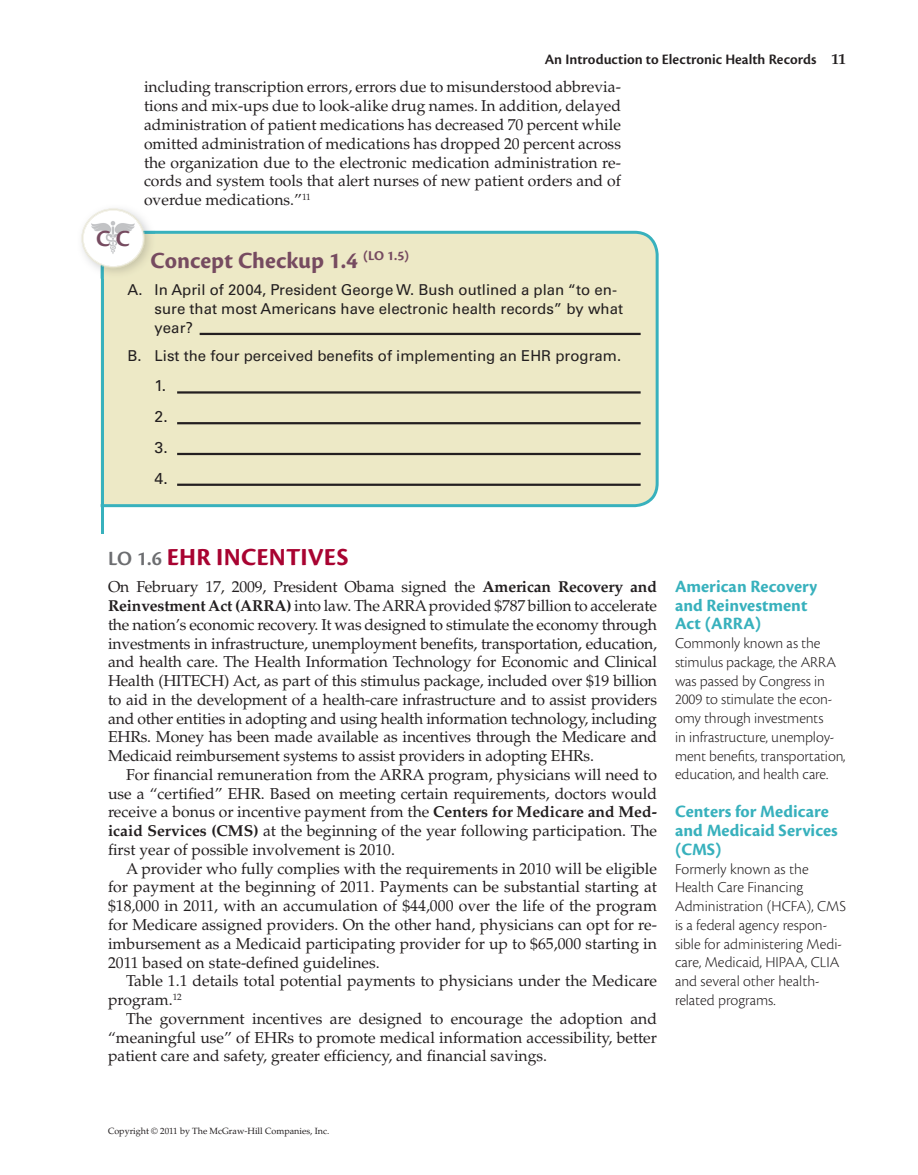
<style>
.page{position:relative;width:918px;height:1175px;background:#fff}
.page>*{position:absolute;margin:0;border:0;box-sizing:border-box;transform-origin:0 0}
.t1{font:700 25.5px "Cronos Pro";letter-spacing:.005em;color:#a80331}
.t2{font:700 24px "Cronos Pro";color:#764b60}
.t3{font:600 24px "Cronos Pro";color:#764b60}
.t4{font:700 18px/18.8px "Cronos Pro";color:#38b1bd}
.t5{font:15.75px/18.8px "Palatino LT Std";color:#231f20;text-align:justify}
.t6{font:300 15.75px/18.8px "Cronos Pro";letter-spacing:-.005em;color:#231f20}
.t7{font:15.75px/30.8px "Univers LT Std";color:#231f20;text-align:justify}
.t8{font:15px/18.8px "Univers LT Std";color:#231f20}
.t9{font:600 15px "Cronos Pro";color:#231f20}
.t10{font:9px "Palatino LT Std";color:#231f20}
.s1{font-family:"Palatino LT Std";font-weight:700}
.s2{font-weight:600;font-size:21px;color:#6c6d70}
.s3{font-weight:700}
</style>
<div class="page">
<div style="left:104px;top:231px;width:555px;height:276px;background:#ede9c6"></div>
<hr style="left:101px;top:231px;width:3px;height:303px;background:#38b1bd">
<svg style="left:81px;top:208px;width:74px;height:70px"></svg>
<img style="left:91px;top:221px;width:44px;height:35px">
<hr style="left:200px;top:333px;width:441px;height:2px;background:#231f20">
<hr style="left:177px;top:391px;width:464px;height:2px;background:#231f20">
<hr style="left:177px;top:422px;width:464px;height:2px;background:#231f20">
<hr style="left:177px;top:453px;width:464px;height:2px;background:#231f20">
<hr style="left:177px;top:483px;width:464px;height:3px;background:#231f20">
<h2 class="t3" style="left:96px;top:229px;width:35px">C C</h2>
<p class="t9" style="left:545px;top:54px;width:303px">An Introduction to Electronic Health Records <span class="s1">11</span></p>
<p class="t5" style="left:144px;top:79px;width:479px">including transcription errors, errors due to misunderstood abbrevia&shy;tions and mix-ups due to look-alike drug names. In addition, delayed administration of patient medications has decreased 70 percent while omitted administration of medications has dropped 20 percent across the organization due to the electronic medication administration re&shy;cords and system tools that alert nurses of new patient orders and of overdue medications.”<sup>11</sup></p>
<h2 class="t2" style="left:151px;top:251px;width:260px">Concept Checkup 1.4 <sup>(LO</sup> <sup>1.5)</sup></h2>
<p class="t8" style="left:155px;top:282px;width:470px;text-indent:-27px">A. In April of 2004, President George W. Bush outlined a plan “to en&shy;sure that most Americans have electronic health records” by what year?</p>
<p class="t8" style="left:128px;top:347px;width:495px">B. List the four perceived benefits of implementing an EHR program.</p>
<p class="t7" style="left:155px;top:371px;width:15px">1.<br>2.<br>3.<br>4.</p>
<h1 class="t1" style="left:108px;top:547px;width:242px"><span class="s2">LO 1.6</span> EHR INCENTIVES</h1>
<p class="t5" style="left:108px;top:579px;width:551px">On February 17, 2009, President Obama signed the <span class="s3">American Recovery and Reinvestment Act (ARRA)</span> into law. The ARRA provided $787 billion to accelerate the nation’s economic recovery. It was designed to stimulate the economy through investments in infrastructure, unemployment benefits, transportation, education, and health care. The Health Information Technology for Economic and Clinical Health (HITECH) Act, as part of this stimulus package, included over $19 billion to aid in the development of a health-care infrastructure and to assist providers and other entities in adopting and using health information technology, including EHRs. Money has been made available as incentives through the Medicare and Medicaid reimbursement systems to assist providers in adopting EHRs.</p>
<p class="t5" style="left:108px;top:767px;width:551px;text-indent:18px">For financial remuneration from the ARRA program, physicians will need to use a “certified” EHR. Based on meeting certain requirements, doctors would receive a bonus or incentive payment from the <span class="s3">Centers for Medicare and Med&shy;icaid Services (CMS)</span> at the beginning of the year following participation. The first year of possible involvement is 2010.</p>
<p class="t5" style="left:108px;top:860px;width:551px;text-indent:18px">A provider who fully complies with the requirements in 2010 will be eligible for payment at the beginning of 2011. Payments can be substantial starting at $18,000 in 2011, with an accumulation of $44,000 over the life of the program for Medicare assigned providers. On the other hand, physicians can opt for re&shy;imbursement as a Medicaid participating provider for up to $65,000 starting in 2011 based on state-defined guidelines.</p>
<p class="t5" style="left:108px;top:973px;width:551px;text-indent:18px">Table 1.1 details total potential payments to physicians under the Medicare program.<sup>12</sup></p>
<p class="t5" style="left:108px;top:1010px;width:551px;text-indent:18px">The government incentives are designed to encourage the adoption and “meaningful use” of EHRs to promote medical information accessibility, better patient care and safety, greater efficiency, and financial savings.</p>
<p class="t4" style="left:675px;top:578px;width:144px">American Recovery and Reinvestment<br>Act (ARRA)</p>
<p class="t6" style="left:675px;top:635px;width:172px">Commonly known as the stimulus package, the ARRA was passed by Congress in<br>2009 to stimulate the econ&shy;omy through investments<br>in infrastructure, unemploy&shy;ment benefits, transportation, education, and health care.</p>
<p class="t4" style="left:675px;top:803px;width:164px">Centers for Medicare and Medicaid Services (CMS)</p>
<p class="t6" style="left:675px;top:860px;width:172px">Formerly known as the<br>Health Care Financing<br>Administration (HCFA), CMS is a federal agency respon&shy;sible for administering Medi&shy;care, Medicaid, HIPAA, CLIA and several other health&shy;related programs.</p>
<p class="t10" style="left:108px;top:1128px;width:223px">Copyright © 2011 by The McGraw-Hill Companies, Inc.</p>
</div>
